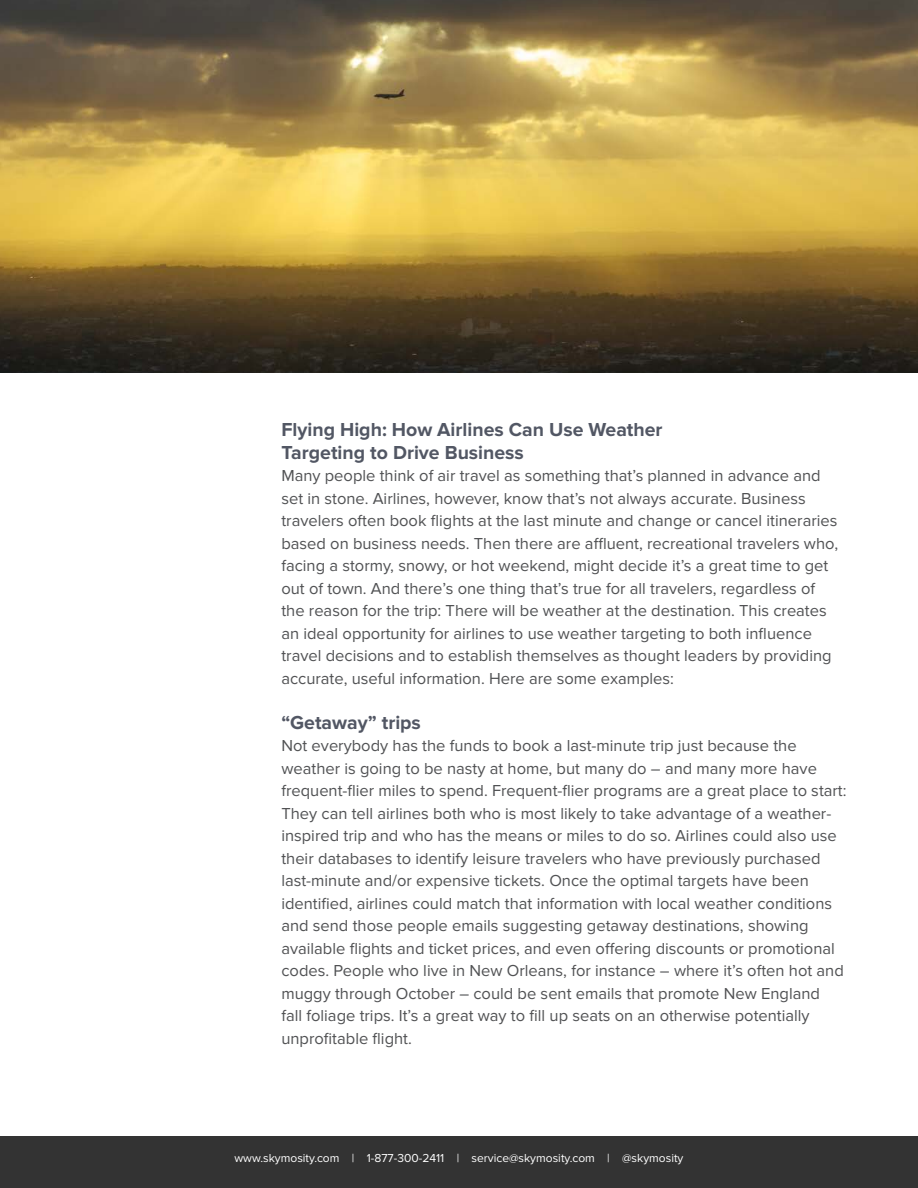
<style>
.page{position:relative;width:918px;height:1188px;background:#fff}
.page>*{position:absolute;margin:0;border:0;box-sizing:border-box;transform-origin:0 0}
.t1{font:700 19.5px/22.5px "Proxima Nova";color:#525764}
.t2{font:16.5px/22.5px "Proxima Nova";color:#515254}
.t3{font:12px "Proxima Nova";color:#fff}
</style>
<div class="page">
<div style="left:0;top:1136px;width:918px;height:52px;background:#333"></div>
<img style="left:0;top:0;width:918px;height:373px">
<p class="t1" style="left:281px;top:419px;width:383px">Flying High: How Airlines Can Use Weather<br>Targeting to Drive Business</p>
<p class="t2" style="left:281px;top:465px;width:558px">Many people think of air travel as something that’s planned in advance and set in stone. Airlines, however, know that’s not always accurate. Business travelers often book flights at the last minute and change or cancel itineraries based on business needs. Then there are affluent, recreational travelers who, facing a stormy, snowy, or hot weekend, might decide it’s a great time to get out of town. And there’s one thing that’s true for all travelers, regardless of the reason for the trip: There will be weather at the destination. This creates an ideal opportunity for airlines to use weather targeting to both influence travel decisions and to establish themselves as thought leaders by providing accurate, useful information. Here are some examples:</p>
<p class="t1" style="left:281px;top:711px;width:141px">“Getaway” trips</p>
<p class="t2" style="left:281px;top:735px;width:567px">Not everybody has the funds to book a last-minute trip just because the weather is going to be nasty at home, but many do – and many more have frequent-flier miles to spend. Frequent-flier programs are a great place to start:<br>They can tell airlines both who is most likely to take advantage of a weather&shy;inspired trip and who has the means or miles to do so. Airlines could also use their databases to identify leisure travelers who have previously purchased last-minute and/or expensive tickets. Once the optimal targets have been identified, airlines could match that information with local weather conditions and send those people emails suggesting getaway destinations, showing available flights and ticket prices, and even offering discounts or promotional codes. People who live in New Orleans, for instance – where it’s often hot and muggy through October – could be sent emails that promote New England<br>fall foliage trips. It’s a great way to fill up seats on an otherwise potentially unprofitable flight.</p>
<p class="t3" style="left:235px;top:1151px;width:450px">www.skymosity.com | 1-877-300-2411 | service@skymosity.com | @skymosity</p>
</div>
